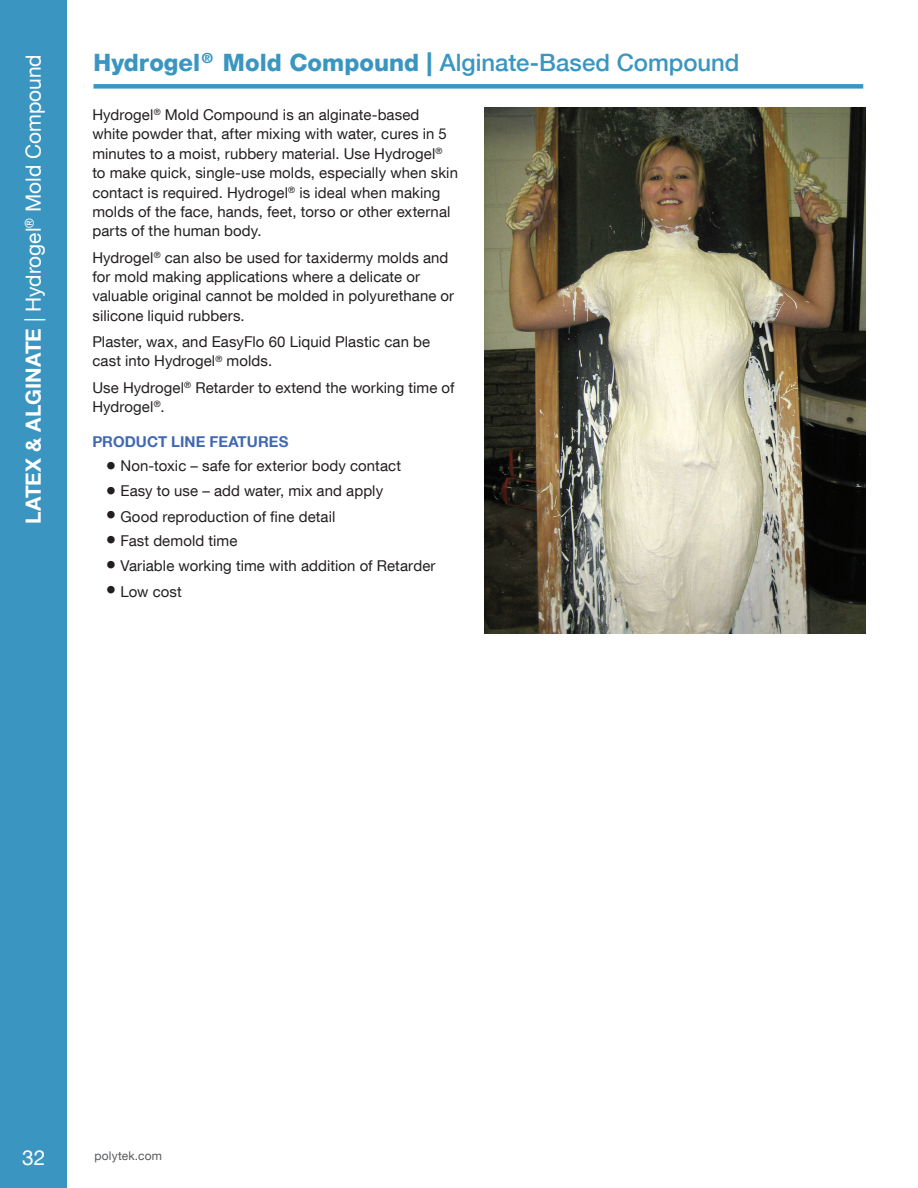
<style>
.page{position:relative;width:918px;height:1188px;background:#fff}
.page>*{position:absolute;margin:0;border:0;box-sizing:border-box;transform-origin:0 0}
.t1{font:500 23.85px "Helvetica Neue LT Com";color:#3a96c1}
.t2{font:20.85px "Helvetica Neue LT Com";color:#fff}
.BODY_COPY{font:15px/19.5px "Helvetica Neue LT Com";letter-spacing:.005em;color:#231f20}
.BODY_COPY-2{font:700 15px "Helvetica Neue LT Com";letter-spacing:.005em;color:#4168b2}
.t3{font:800 13.95px "Helvetica Neue LT Com";color:#3a96c1}
.t4{font:12px "Helvetica Neue LT Com";letter-spacing:.015em;color:#57585a}
.s1{font-weight:700}
.s2{font-weight:800}
.s3{font-size:20.85px}
</style>
<div class="page">
<div style="left:0;top:0;width:67px;height:1188px;background:#3a96c1"></div>
<div style="left:93px;top:84px;width:770px;height:5px;background:#3a96c1"></div>
<img style="left:485px;top:107px;width:381px;height:526px">
<p class="t2" style="left:21px;top:524px;width:471px;rotate:-90deg"><span class="s1">LATEX &amp; ALGINATE</span> | Hydrogel<sup>®</sup> Mold Compound</p>
<p class="t1" style="left:93px;top:49px;width:648px"><span class="s2">Hydrogel Mold Compound |</span> Alginate-Based Compound</p>
<p class="BODY_COPY" style="left:92px;top:104px;width:367px">Hydrogel<sup>®</sup> Mold Compound is an alginate-based white powder that, after mixing with water, cures in 5 minutes to a moist, rubbery material. Use Hydrogel<sup>® </sup>to make quick, single-use molds, especially when skin contact is required. Hydrogel<sup>®</sup> is ideal when making molds of the face, hands, feet, torso or other external parts of the human body.</p>
<p class="BODY_COPY" style="left:92px;top:247px;width:363px">Hydrogel<sup>®</sup> can also be used for taxidermy molds and for mold making applications where a delicate or valuable original cannot be molded in polyurethane or silicone liquid rubbers.</p>
<p class="BODY_COPY" style="left:92px;top:332px;width:339px">Plaster, wax, and EasyFlo 60 Liquid Plastic can be cast into Hydrogel<sup>®</sup> molds.</p>
<p class="BODY_COPY" style="left:92px;top:377px;width:364px">Use Hydrogel<sup>®</sup> Retarder to extend the working time of<br>Hydrogel<sup>®</sup>.</p>
<p class="BODY_COPY-2" style="left:92px;top:432px;width:197px">PRODUCT LINE FEATURES</p>
<p class="BODY_COPY" style="left:106px;top:456px;width:297px"><span class="s3">•</span> Non-toxic – safe for exterior body contact</p>
<p class="BODY_COPY" style="left:106px;top:481px;width:279px"><span class="s3">•</span> Easy to use – add water, mix and apply</p>
<p class="BODY_COPY" style="left:106px;top:507px;width:231px"><span class="s3">•</span> Good reproduction of fine detail</p>
<p class="BODY_COPY" style="left:106px;top:530px;width:133px"><span class="s3">•</span> Fast demold time</p>
<p class="BODY_COPY" style="left:106px;top:555px;width:331px"><span class="s3">•</span> Variable working time with addition of Retarder</p>
<p class="BODY_COPY" style="left:106px;top:582px;width:77px"><span class="s3">•</span> Low cost</p>
<p class="t3" style="left:202px;top:50px;width:13px">®</p>
<h2 class="t2" style="left:22px;top:1145px;width:25px">32</h2>
<p class="t4" style="left:94px;top:1149px;width:69px">polytek.com</p>
</div>
